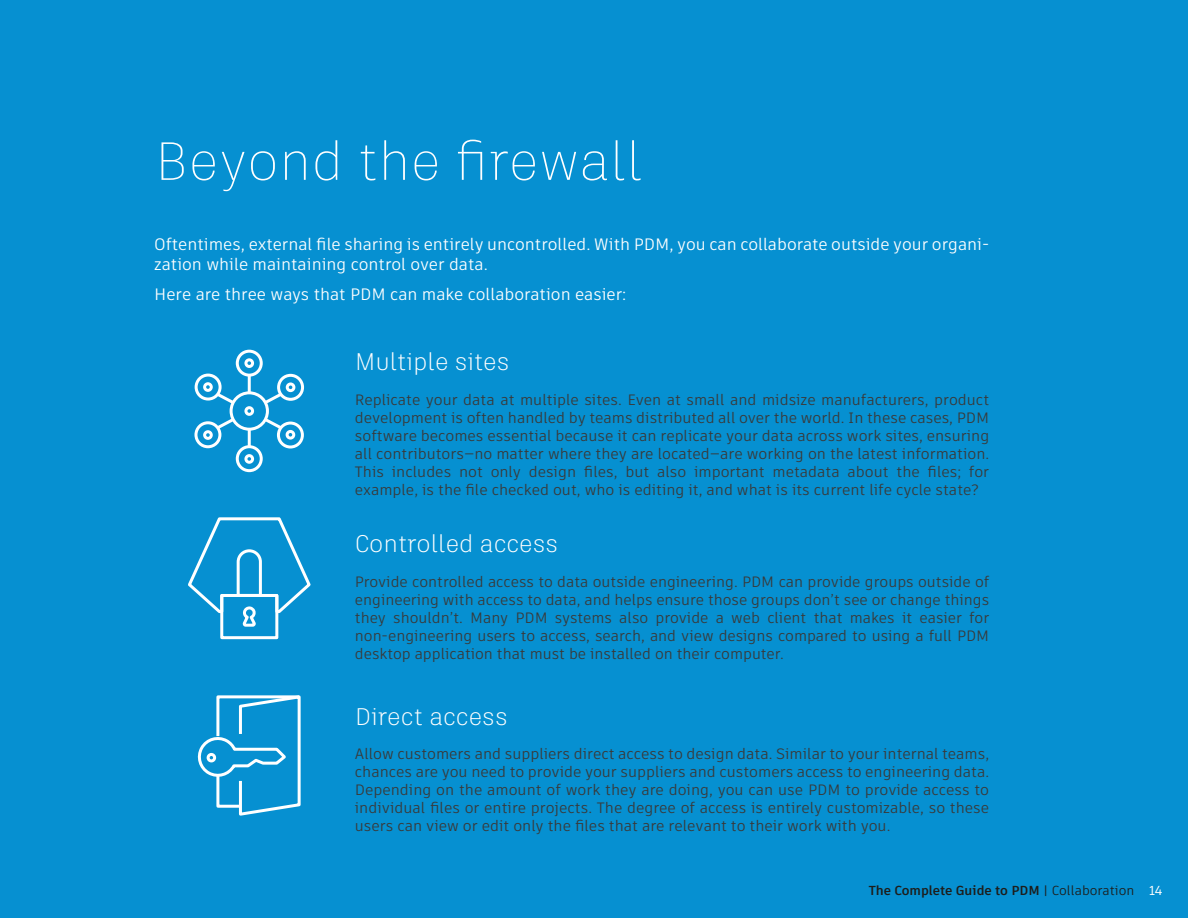
<style>
.page{position:relative;width:1188px;height:918px;background:#0690d1}
.page>*{position:absolute;margin:0;border:0;box-sizing:border-box;transform-origin:0 0}
.t1{font:100 53.55px "Artifakt Legend";color:#fff}
.t2{font:300 24px "Artifakt Legend";color:#fff}
.t3{font:16.5px/19.8px "Artifakt Element";color:#fff}
.t4{font:15px/18px "Artifakt Element";color:#393939;text-align:justify}
.t5{font:700 13.05px "Artifakt Element";color:#1d1d1b}
.s1{font-weight:400}
.s2{font-weight:400;color:#fff}
</style>
<div class="page">
<svg style="left:197px;top:695px;width:104px;height:121px"></svg>
<div style="left:208px;top:754px;width:7px;height:7px;background:#0690d1;border-radius:50%"></div>
<div style="left:207px;top:753px;width:9px;height:9px;border:3px solid #fff;border-radius:50%"></div>
<svg style="left:188px;top:517px;width:123px;height:112px"></svg>
<div style="left:220px;top:594px;width:58px;height:45px;border:3px solid #fff"></div>
<hr style="left:248px;top:375px;width:3px;height:72px;background:#fff">
<div style="left:236px;top:350px;width:27px;height:27px;border:3px solid #fff;border-radius:50%"></div>
<div style="left:236px;top:445px;width:27px;height:27px;border:3px solid #fff;border-radius:50%"></div>
<div style="left:277px;top:374px;width:27px;height:27px;border:3px solid #fff;border-radius:50%"></div>
<div style="left:194px;top:421px;width:27px;height:27px;border:3px solid #fff;border-radius:50%"></div>
<div style="left:277px;top:422px;width:27px;height:27px;border:3px solid #fff;border-radius:50%"></div>
<div style="left:195px;top:374px;width:27px;height:27px;border:3px solid #fff;border-radius:50%"></div>
<div style="left:244px;top:358px;width:10px;height:10px;border:3px solid #fff;border-radius:50%"></div>
<div style="left:286px;top:382px;width:9px;height:10px;border:3px solid #fff;border-radius:50%"></div>
<div style="left:286px;top:430px;width:9px;height:10px;border:3px solid #fff;border-radius:50%"></div>
<div style="left:244px;top:454px;width:10px;height:10px;border:3px solid #fff;border-radius:50%"></div>
<div style="left:203px;top:430px;width:10px;height:10px;border:3px solid #fff;border-radius:50%"></div>
<svg style="left:205px;top:384px;width:80px;height:54px"></svg>
<div style="left:203px;top:382px;width:10px;height:10px;border:3px solid #fff;border-radius:50%"></div>
<h1 class="t1" style="left:154px;top:124px;width:490px">Beyond the firewall</h1>
<p class="t3" style="left:154px;top:234px;width:837px">Oftentimes, external file sharing is entirely uncontrolled. With PDM, you can collaborate outside your organi&shy;zation while maintaining control over data.</p>
<p class="t3" style="left:154px;top:284px;width:474px">Here are three ways that PDM can make collaboration easier:</p>
<h2 class="t2" style="left:355px;top:345px;width:156px">Multiple sites</h2>
<p class="t4" style="left:355px;top:390px;width:636px">Replicate your data at multiple sites. Even at small and midsize manufacturers, product development is often handled by teams distributed all over the world. In these cases, PDM software becomes essential because it can replicate your data across work sites, ensuring all contributors—no matter where they are located—are working on the latest information.<br>This includes not only design files, but also important metadata about the files; for example, is the file checked out, who is editing it, and what is its current life cycle state?</p>
<h2 class="t2" style="left:355px;top:527px;width:205px">Controlled access</h2>
<p class="t4" style="left:355px;top:572px;width:636px">Provide controlled access to data outside engineering. PDM can provide groups outside of engineering with access to data, and helps ensure those groups don’t see or change things they shouldn’t. Many PDM systems also provide a web client that makes it easier for non-engineering users to access, search, and view designs compared to using a full PDM desktop application that must be installed on their computer.</p>
<h2 class="t2" style="left:355px;top:699px;width:154px">Direct access</h2>
<p class="t4" style="left:355px;top:745px;width:636px">Allow customers and suppliers direct access to design data. Similar to your internal teams, chances are you need to provide your suppliers and customers access to engineering data.<br>Depending on the amount of work they are doing, you can use PDM to provide access to individual files or entire projects. The degree of access is entirely customizable, so these users can view or edit only the files that are relevant to their work with you.</p>
<p class="t5" style="left:869px;top:881px;width:295px">The Complete Guide to PDM <span class="s1">| Collaboration</span> <span class="s2">14</span></p>
</div>
